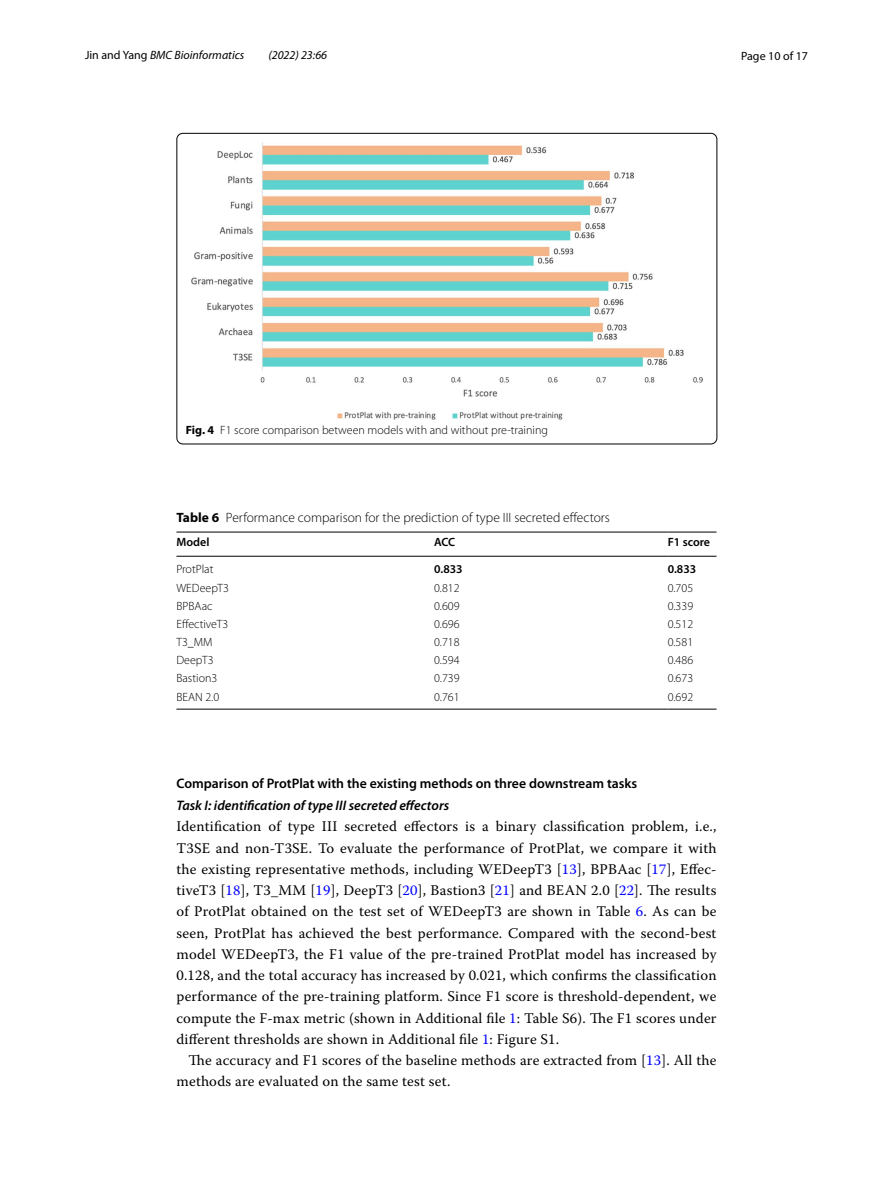
<style>
.page{position:relative;width:893px;height:1187px;background:#fff}
.page>*{position:absolute;margin:0;border:0;box-sizing:border-box;transform-origin:0 0}
.t1{font:14.7px/21.3px "Warnock Pro";letter-spacing:.015em;color:#000;text-align:justify}
.t2{font:600 13.8px "Myriad Pro";color:#000}
.t3{font:italic 600 13.8px "Myriad Pro";color:#000}
.t4{font:300 13.5px "Myriad Pro";color:#000}
.t5{font:300 12px "Myriad Pro";color:#000}
.t6{font:italic 12px "Myriad Pro";color:#000}
.t7{font:600 12px "Myriad Pro";color:#000}
.t8{font:12px "Myriad Pro";color:#000}
.s1{font-style:normal}
.s2{font-weight:700}
.s3{color:#00f}
</style>
<div class="page">
<img style="left:192px;top:142px;width:510px;height:277px">
<hr style="left:176px;top:532px;width:258px;height:1px;background:#000">
<hr style="left:176px;top:556px;width:258px;height:1px;background:#000">
<hr style="left:434px;top:532px;width:234px;height:1px;background:#000">
<hr style="left:434px;top:556px;width:234px;height:1px;background:#000">
<hr style="left:668px;top:532px;width:48px;height:1px;background:#000">
<hr style="left:668px;top:556px;width:48px;height:1px;background:#000">
<hr style="left:176px;top:708px;width:258px;height:1px;background:#000">
<hr style="left:434px;top:708px;width:234px;height:1px;background:#000">
<hr style="left:668px;top:708px;width:48px;height:1px;background:#000">
<p class="t6" style="left:85px;top:48px;width:161px"><span class="s1">Jin and Yang</span> BMC Bioinformatics</p>
<p class="t6" style="left:268px;top:48px;width:60px">(2022) 23:66</p>
<p class="t8" style="left:741px;top:48px;width:68px">Page 10 of 17</p>
<p class="t5" style="left:186px;top:423px;width:364px"><span class="s2">Fig. 4</span> F1 score comparison between models with and without pre-training</p>
<p class="t4" style="left:176px;top:510px;width:435px"><span class="s2">Table 6</span> Performance comparison for the prediction of type III secreted effectors</p>
<p class="t7" style="left:176px;top:534px;width:34px">Model</p>
<p class="t7" style="left:434px;top:534px;width:23px">ACC</p>
<p class="t7" style="left:668px;top:534px;width:44px">F1 score</p>
<p class="t5" style="left:176px;top:562px;width:38px">ProtPlat</p>
<p class="t7" style="left:434px;top:561px;width:30px">0.833</p>
<p class="t7" style="left:668px;top:561px;width:30px">0.833</p>
<p class="t5" style="left:176px;top:581px;width:54px">WEDeepT3</p>
<p class="t5" style="left:434px;top:581px;width:27px">0.812</p>
<p class="t5" style="left:668px;top:581px;width:27px">0.705</p>
<p class="t5" style="left:176px;top:599px;width:38px">BPBAac</p>
<p class="t5" style="left:434px;top:599px;width:27px">0.609</p>
<p class="t5" style="left:668px;top:599px;width:27px">0.339</p>
<p class="t5" style="left:176px;top:617px;width:53px">EffectiveT3</p>
<p class="t5" style="left:434px;top:617px;width:27px">0.696</p>
<p class="t5" style="left:668px;top:617px;width:27px">0.512</p>
<p class="t5" style="left:176px;top:635px;width:38px">T3_MM</p>
<p class="t5" style="left:434px;top:635px;width:27px">0.718</p>
<p class="t5" style="left:668px;top:635px;width:27px">0.581</p>
<p class="t5" style="left:176px;top:653px;width:39px">DeepT3</p>
<p class="t5" style="left:434px;top:653px;width:27px">0.594</p>
<p class="t5" style="left:668px;top:653px;width:27px">0.486</p>
<p class="t5" style="left:176px;top:671px;width:42px">Bastion3</p>
<p class="t5" style="left:434px;top:671px;width:27px">0.739</p>
<p class="t5" style="left:668px;top:671px;width:27px">0.673</p>
<p class="t5" style="left:176px;top:690px;width:44px">BEAN 2.0</p>
<p class="t5" style="left:434px;top:690px;width:27px">0.761</p>
<p class="t5" style="left:668px;top:690px;width:27px">0.692</p>
<p class="t2" style="left:176px;top:775px;width:462px">Comparison of ProtPlat with the existing methods on three downstream tasks</p>
<p class="t3" style="left:176px;top:796px;width:274px">Task I: identification of type III secreted effectors</p>
<p class="t1" style="left:176px;top:815px;width:542px">Identification of type III secreted effectors is a binary classification problem, i.e., T3SE and non-T3SE. To evaluate the performance of ProtPlat, we compare it with the existing representative methods, including WEDeepT3 [<span class="s3">13</span>], BPBAac [<span class="s3">17</span>], Effec&shy;tiveT3 [<span class="s3">18</span>], T3_MM [<span class="s3">19</span>], DeepT3 [<span class="s3">20</span>], Bastion3 [<span class="s3">21</span>] and BEAN 2.0 [<span class="s3">22</span>]. The results of ProtPlat obtained on the test set of WEDeepT3 are shown in Table <span class="s3">6</span>. As can be seen, ProtPlat has achieved the best performance. Compared with the second-best model WEDeepT3, the F1 value of the pre-trained ProtPlat model has increased by 0.128, and the total accuracy has increased by 0.021, which confirms the classification performance of the pre-training platform. Since F1 score is threshold-dependent, we compute the F-max metric (shown in Additional file <span class="s3">1</span>: Table S6). The F1 scores under different thresholds are shown in Additional file <span class="s3">1</span>: Figure S1.</p>
<p class="t1" style="left:176px;top:1049px;width:541px;text-indent:12px">The accuracy and F1 scores of the baseline methods are extracted from [<span class="s3">13</span>]. All the methods are evaluated on the same test set.</p>
</div>
